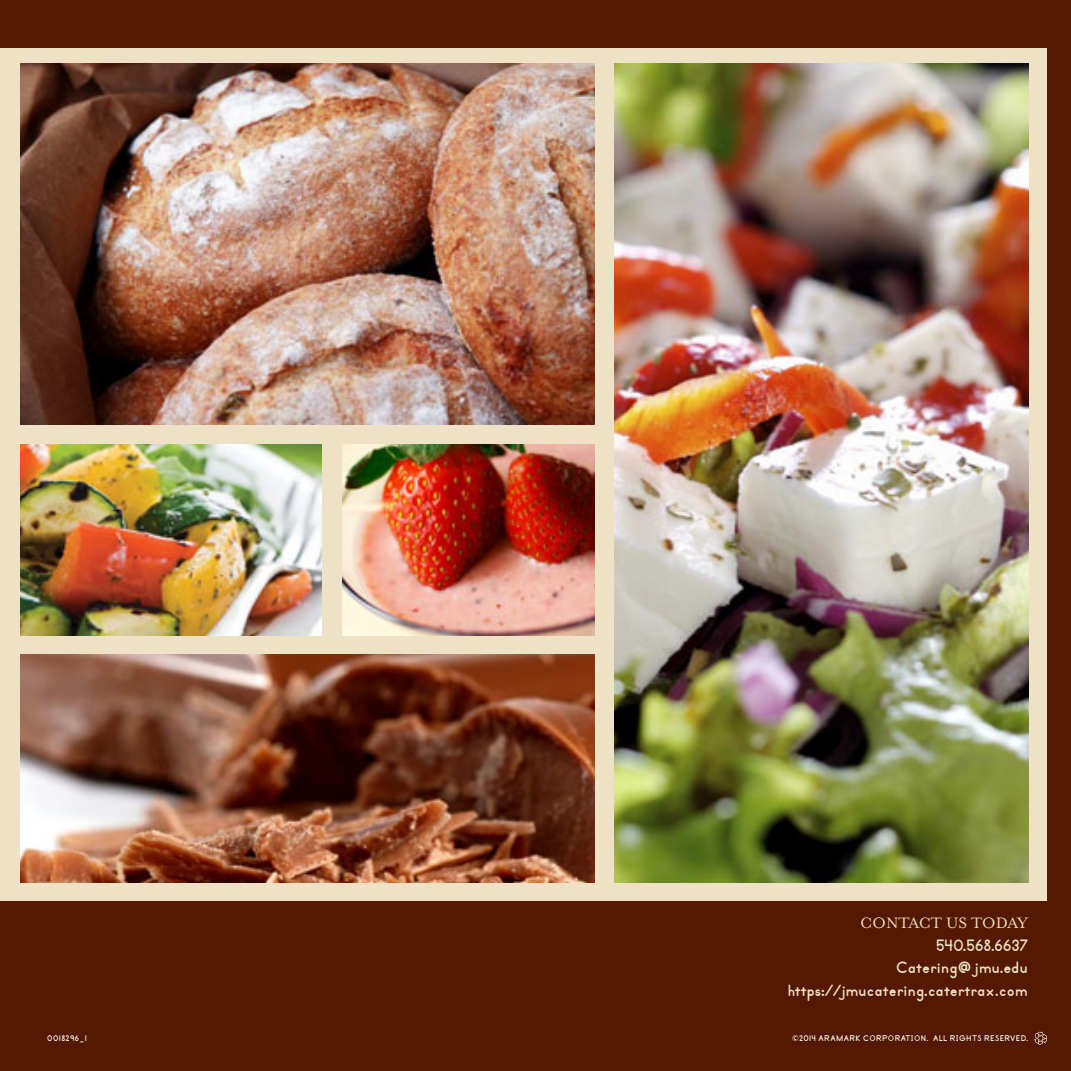
<style>
.page{position:relative;width:1071px;height:1071px;background:#541900}
.page>*{position:absolute;margin:0;border:0;box-sizing:border-box;transform-origin:0 0}
.t1{font:700 21px/22.4px "Primer Print";color:#eee1c5;text-align:right}
.t2{font:17.32px "Mrs Eaves Roman";letter-spacing:-.015em;color:#eee1c5}
.t3{font:700 10.5px "Primer Print";letter-spacing:.04em;color:#fff}
</style>
<div class="page">
<div style="left:0;top:48px;width:1047px;height:852px;background:#eee1c5"></div>
<svg style="left:1034px;top:1031px;width:13px;height:14px"></svg>
<img style="left:615px;top:63px;width:413px;height:819px">
<img style="left:20px;top:63px;width:575px;height:362px">
<img style="left:342px;top:444px;width:253px;height:191px">
<img style="left:20px;top:654px;width:575px;height:228px">
<img style="left:20px;top:444px;width:302px;height:191px">
<p class="t3" style="left:47px;top:1033px;width:41px">0018296_1</p>
<p class="t2" style="left:860px;top:917px;width:169px">CONTACT US TODAY</p>
<p class="t1" style="left:788px;top:935px;width:242px">540.568.6637<br>Catering@jmu.edu https://jmucatering.catertrax.com</p>
<p class="t3" style="left:792px;top:1033px;width:238px">©2014 ARAMARK CORPORATION. ALL RIGHTS RESERVED.</p>
</div>
